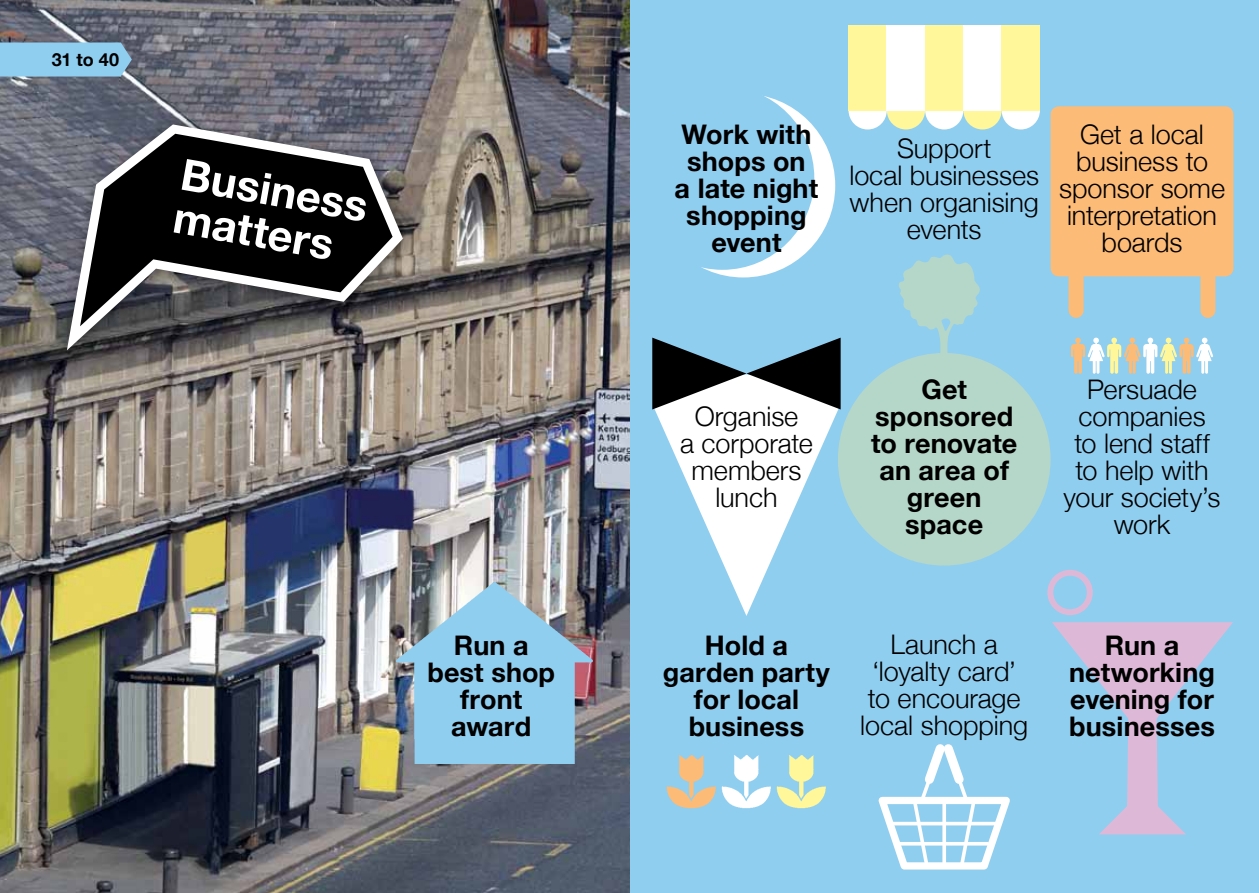
<style>
.page{position:relative;width:1259px;height:893px;background:#fff}
.page>*{position:absolute;margin:0;border:0;box-sizing:border-box;transform-origin:0 0}
.t1{font:700 43.5px/43.5px "Helvetica Neue";color:#fff}
.t2{font:300 27px/27px "Helvetica Neue";color:#000;text-align:center}
.t3{font:700 27px/27px "Helvetica Neue";letter-spacing:.005em;color:#000;text-align:center}
.t4{font:700 18px "Helvetica Neue";color:#000}
</style>
<div class="page">
<div style="left:629px;top:0;width:630px;height:893px;background:#90cef0"></div>
<svg style="left:1052px;top:622px;width:180px;height:212px"></svg>
<svg style="left:1047px;top:570px;width:45px;height:45px"></svg>
<div style="left:838px;top:353px;width:212px;height:213px;background:#b5d7c9;border-radius:50%"></div>
<div style="left:1050px;top:106px;width:183px;height:170px;background:#fcbb76;border-radius:9px"></div>
<div style="left:651px;top:94px;width:184px;height:183px;background:#fff;border-radius:50%"></div>
<div style="left:630px;top:86px;width:184px;height:184px;background:#90cef0;border-radius:50%"></div>
<img style="left:0;top:0;width:629px;height:893px">
<div style="left:1068px;top:268px;width:15px;height:42px;background:#fcbb76"></div>
<div style="left:1200px;top:268px;width:15px;height:42px;background:#fcbb76"></div>
<svg style="left:653px;top:409px;width:186px;height:207px"></svg>
<svg style="left:652px;top:338px;width:188px;height:71px"></svg>
<img style="left:721px;top:755px;width:50px;height:54px">
<img style="left:666px;top:755px;width:50px;height:54px">
<img style="left:776px;top:755px;width:50px;height:54px">
<div style="left:925px;top:91px;width:38px;height:38px;background:#fff;border-radius:50%"></div>
<div style="left:887px;top:91px;width:38px;height:38px;background:#fff799;border-radius:50%"></div>
<div style="left:848px;top:91px;width:39px;height:38px;background:#fff;border-radius:50%"></div>
<div style="left:963px;top:91px;width:38px;height:38px;background:#fff799;border-radius:50%"></div>
<div style="left:1001px;top:91px;width:39px;height:38px;background:#fff;border-radius:50%"></div>
<div style="left:848px;top:26px;width:39px;height:85px;background:#fff799"></div>
<div style="left:887px;top:26px;width:38px;height:85px;background:#fff"></div>
<div style="left:925px;top:26px;width:38px;height:85px;background:#fff799"></div>
<div style="left:963px;top:26px;width:38px;height:85px;background:#fff"></div>
<div style="left:1001px;top:26px;width:39px;height:85px;background:#fff799"></div>
<svg style="left:899px;top:255px;width:80px;height:108px"></svg>
<svg style="left:1071px;top:338px;width:142px;height:36px"></svg>
<svg style="left:878px;top:744px;width:132px;height:125px"></svg>
<div style="left:54px;top:112px;width:362px;height:251px;background:#000;opacity:.5"></div>
<svg style="left:67px;top:124px;width:336px;height:226px;background:#6c6b6e"></svg>
<svg style="left:80px;top:134px;width:312px;height:192px;background:#373738"></svg>
<svg style="left:0;top:43px;width:132px;height:34px;background:#8ec9e9"></svg>
<img style="left:390px;top:576px;width:208px;height:197px">
<p class="t4" style="left:52px;top:49px;width:69px">31 to 40</p>
<h1 class="t1" style="left:185px;top:151px;width:190px;rotate:10deg">Business matters</h1>
<p class="t3" style="left:427px;top:631px;width:129px">Run a best shop front award</p>
<p class="t3" style="left:674px;top:121px;width:145px">Work with shops on<br>a late night shopping event</p>
<p class="t2" style="left:849px;top:134px;width:191px">Support<br>local businesses when organising events</p>
<p class="t2" style="left:1059px;top:120px;width:167px">Get a local business to sponsor some interpretation boards</p>
<p class="t2" style="left:680px;top:403px;width:134px">Organise<br>a corporate members lunch</p>
<p class="t3" style="left:871px;top:376px;width:148px">Get sponsored to renovate an area of green space</p>
<p class="t2" style="left:1063px;top:376px;width:159px">Persuade companies<br>to lend staff to help with your society’s work</p>
<p class="t3" style="left:663px;top:631px;width:168px">Hold a garden party for local business</p>
<p class="t2" style="left:860px;top:631px;width:169px">Launch a ‘loyalty card’ to encourage local shopping</p>
<p class="t3" style="left:1069px;top:631px;width:147px">Run a networking evening for businesses</p>
</div>
